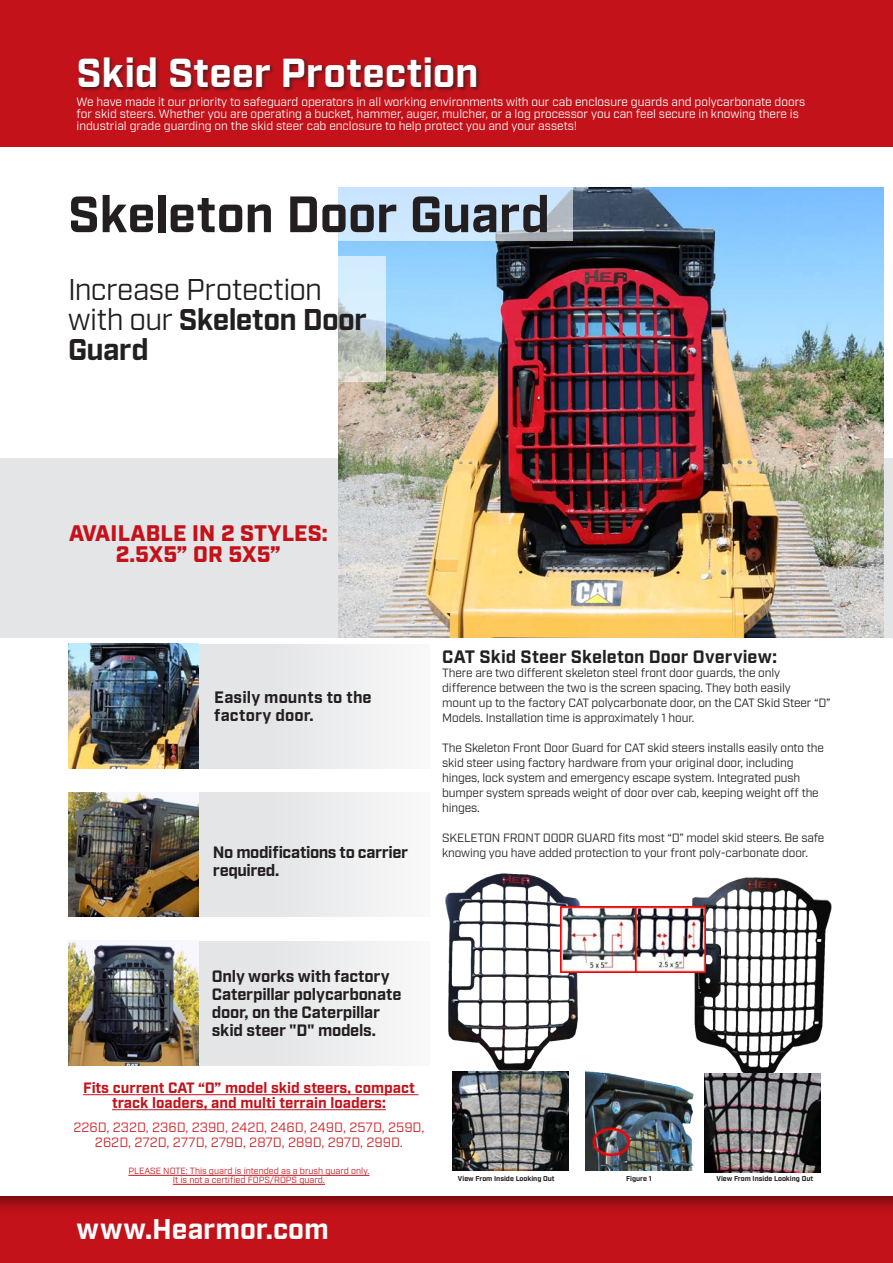
<style>
.page{position:relative;width:893px;height:1263px;background:#fff}
.page>*{position:absolute;margin:0;border:0;box-sizing:border-box;transform-origin:0 0}
._47_Content_black_Ra{font:700 51px "Industry";letter-spacing:-.01em;color:#231f20}
._27_Content_black_Ra{font:700 40.5px "Industry";color:#fff}
._20_Content_black_Ra{font:30px/30px "Industry";letter-spacing:-.015em;color:#231f20}
._19_Content_black_Ra{font:700 28.5px "Industry";color:#fff}
.t1{font:900 22.5px "Industry";letter-spacing:.01em;color:#c4121a}
._19_Content_black_Ra-2{font:700 18px "Industry";color:#231f20}
._11_Content_black_Ra{font:700 16.5px/18px "Industry";letter-spacing:-.015em;color:#231f20}
._11_Content_black_Ra-2{font:700 16.5px "Industry";letter-spacing:.005em;color:#231f20}
.t2{font:700 15px/15px "Industry";color:#c4121a;text-align:center}
.t3{font:13.5px/15px "Industry";color:#d1232a;text-align:center}
._8_Content_black_Sou{font:12px/15px "Industry";letter-spacing:-.01em;color:#231f20}
._8_Content_black_Sou-2{font:12px/12px "Industry";color:#fff}
._8_Content_black_Sou-3{font:9px "Industry";color:#c4121a}
.t4{font:700 7.05px "Industry";color:#231f20}
.s1{font-weight:700}
</style>
<div class="page">
<div style="left:0;top:1194px;width:893px;height:69px;background:#231f20;opacity:.62"></div>
<div style="left:0;top:0;width:893px;height:147px;background:#c4121a"></div>
<div style="left:77px;top:56px;width:404px;height:37px;background:#231f20;opacity:.75"></div>
<div style="left:0;top:458px;width:893px;height:179px;background:#e4e5e7"></div>
<div style="left:198px;top:644px;width:232px;height:124px;background:#e4e5e7"></div>
<div style="left:198px;top:792px;width:232px;height:125px;background:#e4e5e7"></div>
<div style="left:198px;top:941px;width:232px;height:124px;background:#e4e5e7"></div>
<img style="left:338px;top:187px;width:545px;height:450px">
<img style="left:68px;top:792px;width:130px;height:125px">
<img style="left:68px;top:941px;width:130px;height:124px">
<img style="left:68px;top:644px;width:130px;height:124px">
<svg style="left:338px;top:188px;width:235px;height:53px;background:#c7dff5"></svg>
<div style="left:68px;top:256px;width:317px;height:126px;background:#fff"></div>
<hr style="left:128px;top:1175px;width:241px;height:1px;background:#c4121a">
<hr style="left:173px;top:1184px;width:152px;height:1px;background:#c4121a">
<img style="left:446px;top:873px;width:135px;height:200px">
<img style="left:692px;top:877px;width:140px;height:200px">
<img style="left:560px;top:906px;width:145px;height:67px">
<img style="left:452px;top:1072px;width:116px;height:99px">
<img style="left:704px;top:1073px;width:116px;height:99px">
<img style="left:585px;top:1071px;width:114px;height:100px">
<hr style="left:83px;top:1094px;width:335px;height:1px;background:#c4121a">
<hr style="left:112px;top:1109px;width:274px;height:1px;background:#c4121a">
<p class="_27_Content_black_Ra" style="left:77px;top:49px;width:404px">Skid Steer Protection</p>
<p class="_8_Content_black_Sou-2" style="left:77px;top:96px;width:730px">We have made it our priority to safeguard operators in all working environments with our cab enclosure guards and polycarbonate doors for skid steers. Whether you are operating a bucket, hammer, auger, mulcher, or a log processor you can feel secure in knowing there is industrial grade guarding on the skid steer cab enclosure to help protect you and your assets!</p>
<p class="_47_Content_black_Ra" style="left:68px;top:184px;width:484px">Skeleton Door Guard</p>
<p class="_20_Content_black_Ra" style="left:68px;top:275px;width:300px">Increase Protection with our <span class="s1">Skeleton Door<br>Guard</span></p>
<p class="t1" style="left:69px;top:519px;width:260px">AVAILABLE IN 2 STYLES:</p>
<p class="t1" style="left:116px;top:540px;width:166px">2.5X5” OR 5X5”</p>
<p class="_11_Content_black_Ra-2" style="left:214px;top:687px;width:159px">Easily mounts to the</p>
<p class="_11_Content_black_Ra-2" style="left:214px;top:705px;width:101px">factory door.</p>
<p class="_11_Content_black_Ra" style="left:213px;top:844px;width:197px">No modifications to carrier required.</p>
<p class="_19_Content_black_Ra-2" style="left:442px;top:645px;width:336px">CAT Skid Steer Skeleton Door Overview:</p>
<p class="_8_Content_black_Sou" style="left:442px;top:666px;width:339px">There are two different skeleton steel front door guards, the only</p>
<p class="_8_Content_black_Sou" style="left:442px;top:681px;width:350px">difference between the two is the screen spacing. They both easily</p>
<p class="_8_Content_black_Sou" style="left:442px;top:696px;width:390px">mount up to the factory CAT polycarbonate door, on the CAT Skid Steer “D”</p>
<p class="_8_Content_black_Sou" style="left:442px;top:711px;width:254px">Models. Installation time is approximately 1 hour.</p>
<p class="_8_Content_black_Sou" style="left:442px;top:741px;width:383px">The Skeleton Front Door Guard for CAT skid steers installs easily onto the skid steer using factory hardware from your original door, including</p>
<p class="_8_Content_black_Sou" style="left:442px;top:771px;width:378px">hinges, lock system and emergency escape system. Integrated push bumper system spreads weight of door over cab, keeping weight off the hinges.</p>
<p class="_8_Content_black_Sou" style="left:442px;top:831px;width:384px">SKELETON FRONT DOOR GUARD fits most “D” model skid steers. Be safe knowing you have added protection to your front poly-carbonate door.</p>
<p class="_11_Content_black_Ra" style="left:212px;top:968px;width:179px">Only works with factory</p>
<p class="_11_Content_black_Ra" style="left:212px;top:986px;width:191px">Caterpillar polycarbonate door, on the Caterpillar skid steer "D" models.</p>
<p class="t2" style="left:83px;top:1081px;width:333px">Fits current CAT “D” model skid steers, compact track loaders, and multi terrain loaders:</p>
<p class="t3" style="left:73px;top:1120px;width:353px">226D, 232D, 236D, 239D, 242D, 246D, 249D, 257D, 259D,<br>262D, 272D, 277D, 279D, 287D, 289D, 297D, 299D.</p>
<p class="_8_Content_black_Sou-3" style="left:128px;top:1166px;width:243px">PLEASE NOTE: This guard is intended as a brush guard only.</p>
<p class="_8_Content_black_Sou-3" style="left:173px;top:1175px;width:154px">It is not a certified FOPS/ROPS guard.</p>
<p class="t4" style="left:458px;top:1174px;width:98px">View From Inside Looking Out</p>
<p class="t4" style="left:626px;top:1174px;width:27px">Figure 1</p>
<p class="t4" style="left:716px;top:1174px;width:98px">View From Inside Looking Out</p>
<p class="_19_Content_black_Ra" style="left:77px;top:1212px;width:254px">www.Hearmor.com</p>
</div>
